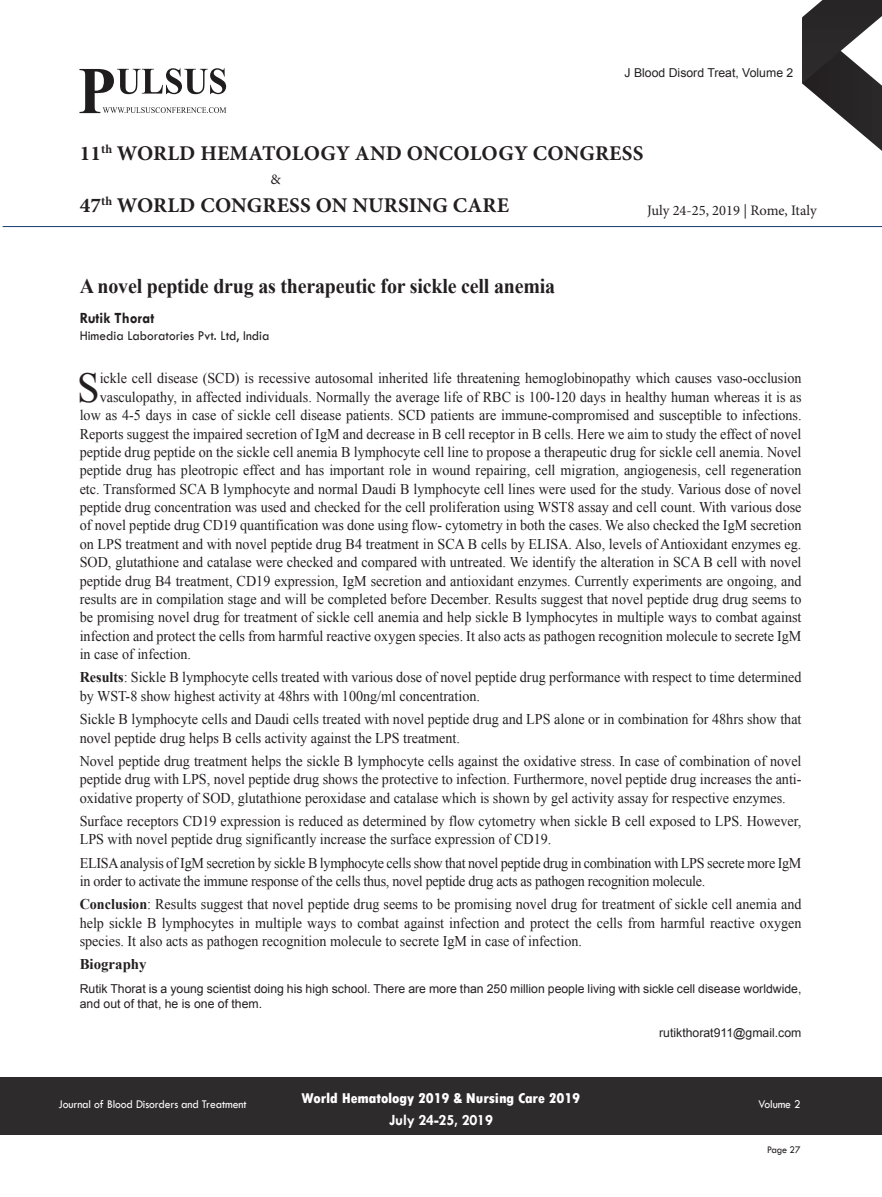
<style>
.page{position:relative;width:882px;height:1197px;background:#fff}
.page>*{position:absolute;margin:0;border:0;box-sizing:border-box;transform-origin:0 0}
.t1{font:42.7px "Times New Roman";color:#231f20;scale:.95 1}
.t2{font:700 21px "Minion Pro";letter-spacing:.01em;color:#231f20}
.t3{font:700 21px "Times New Roman";letter-spacing:-.01em;color:#231f20;scale:.95 1}
.t4{font:700 15.75px "Tw Cen";letter-spacing:-.01em;color:#fff;scale:.95 1}
.t5{font:700 15.75px "Tw Cen";color:#231f20;scale:.95 1}
.t6{font:14.88px/18.4px "Times New Roman";color:#231f20;scale:.95 1}
.t7{font:14.88px/18.4px "Times New Roman";letter-spacing:-.02em;color:#231f20;scale:.95 1}
.t8{font:800 condensed 14.88px "Tw Cen";letter-spacing:-.01em;color:#fff;scale:1.1 1}
.t9{font:700 14.88px "Times New Roman";color:#231f20}
.t10{font:14.53px "Minion Pro";color:#231f20}
.t11{font:14px "Tw Cen";color:#231f20;scale:.95 1}
.t12{font:12.25px/15.8px "Arial";color:#231f20}
.t13{font:12.25px "Tw Cen";letter-spacing:-.01em;color:#fff;scale:.95 1}
.t14{font:10.5px "Tw Cen";letter-spacing:-.02em;color:#231f20;scale:.95 1}
.s1{font-weight:700}
</style>
<div class="page">
<svg style="left:802px;top:0;width:80px;height:151px"></svg>
<div style="left:0;top:1077px;width:882px;height:58px;background:#2e2b2c"></div>
<hr style="left:3px;top:226px;width:879px;height:1px;background:#123d76">
<svg style="left:79px;top:68px;width:147px;height:45px"></svg>
<p class="t12" style="left:625px;top:65px;width:170px">J Blood Disord Treat, Volume 2</p>
<h2 class="t2" style="left:80px;top:145px;width:565px">11<sup>th</sup> WORLD HEMATOLOGY AND ONCOLOGY CONGRESS</h2>
<p class="t10" style="left:270px;top:174px;width:12px">&amp;</p>
<h2 class="t2" style="left:80px;top:197px;width:431px">47<sup>th</sup> WORLD CONGRESS ON NURSING CARE</h2>
<p class="t10" style="left:647px;top:205px;width:171px">July 24-25, 2019 | Rome, Italy</p>
<h2 class="t3" style="left:80px;top:274px;width:502px">A novel peptide drug as therapeutic for sickle cell anemia</h2>
<p class="t5" style="left:80px;top:309px;width:80px">Rutik Thorat</p>
<p class="t11" style="left:80px;top:328px;width:201px">Himedia Laboratories Pvt. Ltd, India</p>
<h1 class="t1" style="left:77px;top:364px;width:25px">S</h1>
<p class="t6" style="left:100px;top:369px;width:740px">ickle cell disease (SCD) is recessive autosomal inherited life threatening hemoglobinopathy which causes vaso-occlusion</p>
<p class="t6" style="left:100px;top:388px;width:740px">vasculopathy, in affected individuals. Normally the average life of RBC is 100-120 days in healthy human whereas it is as</p>
<p class="t6" style="left:80px;top:406px;width:761px">low as 4-5 days in case of sickle cell disease patients. SCD patients are immune-compromised and susceptible to infections.</p>
<p class="t6" style="left:80px;top:424px;width:761px">Reports suggest the impaired secretion of IgM and decrease in B cell receptor in B cells. Here we aim to study the effect of novel</p>
<p class="t6" style="left:80px;top:443px;width:761px">peptide drug peptide on the sickle cell anemia B lymphocyte cell line to propose a therapeutic drug for sickle cell anemia. Novel</p>
<p class="t6" style="left:80px;top:461px;width:761px">peptide drug has pleotropic effect and has important role in wound repairing, cell migration, angiogenesis, cell regeneration</p>
<p class="t6" style="left:80px;top:480px;width:761px">etc. Transformed SCA B lymphocyte and normal Daudi B lymphocyte cell lines were used for the study. Various dose of novel</p>
<p class="t6" style="left:80px;top:498px;width:761px">peptide drug concentration was used and checked for the cell proliferation using WST8 assay and cell count. With various dose</p>
<p class="t6" style="left:80px;top:516px;width:761px">of novel peptide drug CD19 quantification was done using flow- cytometry in both the cases. We also checked the IgM secretion</p>
<p class="t6" style="left:80px;top:535px;width:761px">on LPS treatment and with novel peptide drug B4 treatment in SCA B cells by ELISA. Also, levels of Antioxidant enzymes eg.</p>
<p class="t6" style="left:80px;top:553px;width:761px">SOD, glutathione and catalase were checked and compared with untreated. We identify the alteration in SCA B cell with novel</p>
<p class="t6" style="left:80px;top:571px;width:761px">peptide drug B4 treatment, CD19 expression, IgM secretion and antioxidant enzymes. Currently experiments are ongoing, and</p>
<p class="t6" style="left:80px;top:590px;width:761px">results are in compilation stage and will be completed before December. Results suggest that novel peptide drug drug seems to</p>
<p class="t6" style="left:80px;top:608px;width:761px">be promising novel drug for treatment of sickle cell anemia and help sickle B lymphocytes in multiple ways to combat against</p>
<p class="t6" style="left:80px;top:627px;width:761px">infection and protect the cells from harmful reactive oxygen species. It also acts as pathogen recognition molecule to secrete IgM</p>
<p class="t6" style="left:80px;top:645px;width:119px">in case of infection.</p>
<p class="t6" style="left:80px;top:668px;width:761px"><span class="s1">Results</span>: Sickle B lymphocyte cells treated with various dose of novel peptide drug performance with respect to time determined by WST-8 show highest activity at 48hrs with 100ng/ml concentration.</p>
<p class="t6" style="left:80px;top:710px;width:761px">Sickle B lymphocyte cells and Daudi cells treated with novel peptide drug and LPS alone or in combination for 48hrs show that novel peptide drug helps B cells activity against the LPS treatment.</p>
<p class="t6" style="left:80px;top:752px;width:761px;text-align:justify">Novel peptide drug treatment helps the sickle B lymphocyte cells against the oxidative stress. In case of combination of novel peptide drug with LPS, novel peptide drug shows the protective to infection. Furthermore, novel peptide drug increases the anti&shy;oxidative property of SOD, glutathione peroxidase and catalase which is shown by gel activity assay for respective enzymes.</p>
<p class="t6" style="left:80px;top:812px;width:761px">Surface receptors CD19 expression is reduced as determined by flow cytometry when sickle B cell exposed to LPS. However,<br>LPS with novel peptide drug significantly increase the surface expression of CD19.</p>
<p class="t7" style="left:80px;top:853px;width:761px">ELISA analysis of IgM secretion by sickle B lymphocyte cells show that novel peptide drug in combination with LPS secrete more IgM in order to activate the immune response of the cells thus, novel peptide drug acts as pathogen recognition molecule.</p>
<p class="t6" style="left:80px;top:895px;width:761px;text-align:justify"><span class="s1">Conclusion</span>: Results suggest that novel peptide drug seems to be promising novel drug for treatment of sickle cell anemia and help sickle B lymphocytes in multiple ways to combat against infection and protect the cells from harmful reactive oxygen species. It also acts as pathogen recognition molecule to secrete IgM in case of infection.</p>
<p class="t9" style="left:80px;top:956px;width:68px">Biography</p>
<p class="t12" style="left:80px;top:981px;width:723px">Rutik Thorat is a young scientist doing his high school. There are more than 250 million people living with sickle cell disease worldwide, and out of that, he is one of them.</p>
<p class="t12" style="left:659px;top:1024px;width:144px">rutikthorat911@gmail.com</p>
<p class="t13" style="left:58px;top:1097px;width:200px">Journal of Blood Disorders and Treatment</p>
<p class="t8" style="left:302px;top:1090px;width:255px">World Hematology 2019 &amp; Nursing Care 2019</p>
<p class="t4" style="left:389px;top:1112px;width:111px">July 24-25, 2019</p>
<p class="t13" style="left:758px;top:1097px;width:46px">Volume 2</p>
<p class="t14" style="left:767px;top:1144px;width:37px">Page 27</p>
</div>
